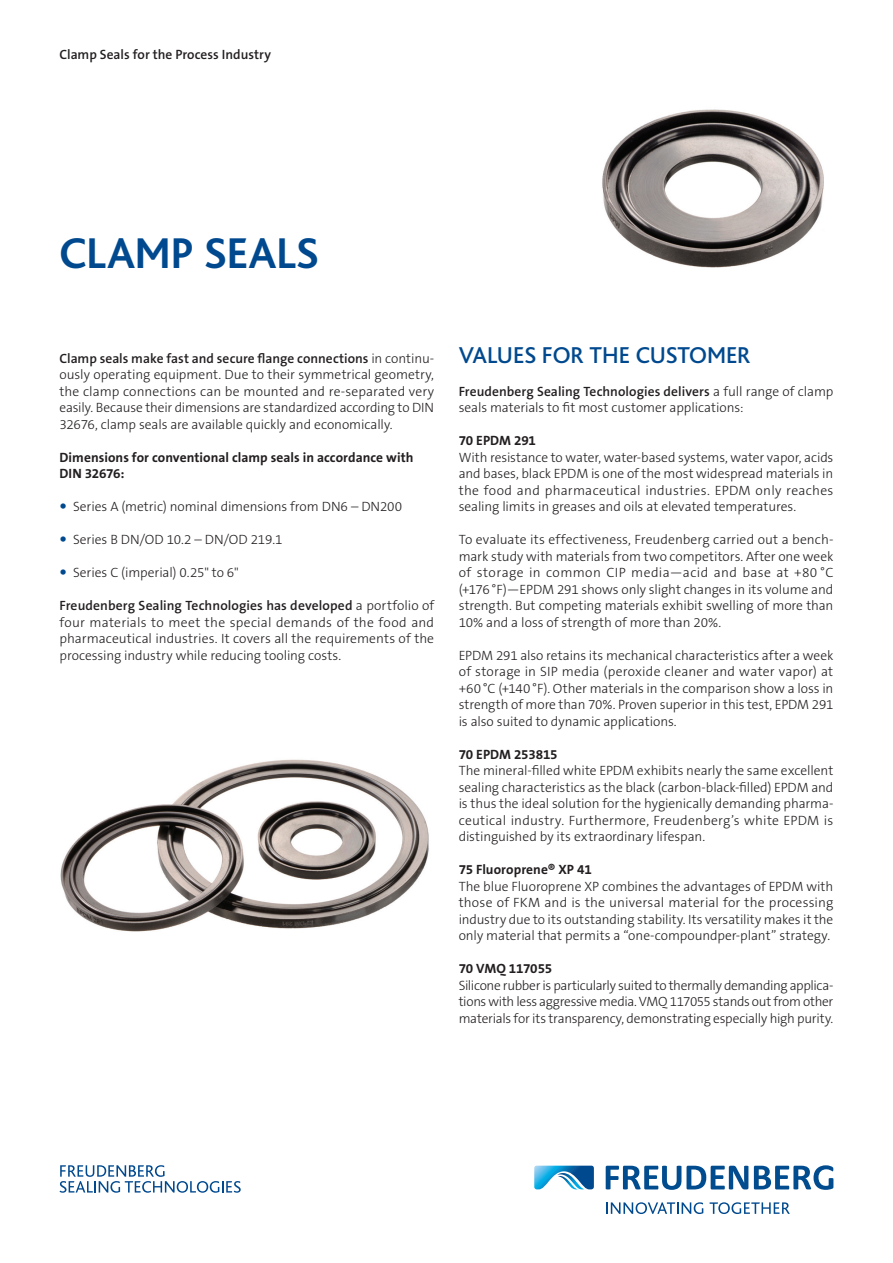
<style>
.page{position:relative;width:893px;height:1263px;background:#fff}
.page>*{position:absolute;margin:0;border:0;box-sizing:border-box;transform-origin:0 0}
.t1{font:700 45px "Bliss";letter-spacing:.005em;color:#01498e}
.t2{font:500 24px "Bliss";letter-spacing:-.005em;color:#01498e}
.t3{font:300 13.5px/16.5px "The Sans B3";letter-spacing:-.005em;color:#231f20;text-align:justify}
.t4{font:600 13.5px "The Sans B6";color:#231f20}
.t5{font:700 13.5px/16.5px "The Sans B7";color:#231f20}
.s1{font-family:"The Sans B3";font-weight:300}
</style>
<div class="page">
<svg style="left:606px;top:1165px;width:227px;height:25px"></svg>
<svg style="left:534px;top:1166px;width:60px;height:23px"></svg>
<svg style="left:606px;top:1202px;width:97px;height:12px"></svg>
<svg style="left:710px;top:1202px;width:80px;height:12px"></svg>
<svg style="left:60px;top:1165px;width:181px;height:28px"></svg>
<img style="left:602px;top:109px;width:222px;height:159px">
<img style="left:60px;top:759px;width:369px;height:173px">
<p class="t4" style="left:60px;top:47px;width:213px">Clamp Seals for the Process Industry</p>
<h1 class="t1" style="left:60px;top:230px;width:258px">CLAMP SEALS</h1>
<p class="t4" style="left:60px;top:351px;width:376px">Clamp seals make fast and secure flange connections <span class="s1">in continu-</span></p>
<p class="t3" style="left:60px;top:367px;width:376px">ously operating equipment. Due to their symmetrical geometry, the clamp connections can be mounted and re-separated very easily. Because their dimensions are standardized according to DIN 32676, clamp seals are available quickly and economically.</p>
<p class="t5" style="left:60px;top:449px;width:355px">Dimensions for conventional clamp seals in accordance with<br>DIN 32676:</p>
<p class="t3" style="left:73px;top:499px;width:331px">Series A (metric) nominal dimensions from DN6 – DN200</p>
<p class="t3" style="left:73px;top:532px;width:211px">Series B DN/OD 10.2 – DN/OD 219.1</p>
<p class="t3" style="left:73px;top:565px;width:167px">Series C (imperial) 0.25" to 6"</p>
<p class="t4" style="left:60px;top:598px;width:376px">Freudenberg Sealing Technologies has developed <span class="s1">a portfolio of</span></p>
<p class="t3" style="left:60px;top:614px;width:376px">four materials to meet the special demands of the food and pharmaceutical industries. It covers all the requirements of the processing industry while reducing tooling costs.</p>
<h2 class="t2" style="left:459px;top:342px;width:293px">VALUES FOR THE CUSTOMER</h2>
<p class="t4" style="left:459px;top:384px;width:376px">Freudenberg Sealing Technologies delivers <span class="s1">a full range of clamp</span></p>
<p class="t3" style="left:459px;top:400px;width:286px">seals materials to fit most customer applications:</p>
<p class="t5" style="left:459px;top:433px;width:79px">70 EPDM 291</p>
<p class="t3" style="left:459px;top:449px;width:376px">With resistance to water, water-based systems, water vapor, acids and bases, black EPDM is one of the most widespread materials in the food and pharmaceutical industries. EPDM only reaches sealing limits in greases and oils at elevated temperatures.</p>
<p class="t3" style="left:459px;top:532px;width:376px">To evaluate its effectiveness, Freudenberg carried out a bench&shy;mark study with materials from two competitors. After one week of storage in common CIP media—acid and base at +80 °C (+176°F)—EPDM 291 shows only slight changes in its volume and strength. But competing materials exhibit swelling of more than 10% and a loss of strength of more than 20%.</p>
<p class="t3" style="left:459px;top:647px;width:376px">EPDM 291 also retains its mechanical characteristics after a week of storage in SIP media (peroxide cleaner and water vapor) at +60°C (+140°F). Other materials in the comparison show a loss in strength of more than 70%. Proven superior in this test, EPDM 291 is also suited to dynamic applications.</p>
<p class="t5" style="left:459px;top:746px;width:100px">70 EPDM 253815</p>
<p class="t3" style="left:459px;top:763px;width:376px">The mineral-filled white EPDM exhibits nearly the same excellent sealing characteristics as the black (carbon-black-filled) EPDM and is thus the ideal solution for the hygienically demanding pharma&shy;ceutical industry. Furthermore, Freudenberg’s white EPDM is distinguished by its extraordinary lifespan.</p>
<p class="t5" style="left:459px;top:862px;width:135px">75 Fluoroprene® XP 41</p>
<p class="t3" style="left:459px;top:878px;width:376px">The blue Fluoroprene XP combines the advantages of EPDM with those of FKM and is the universal material for the processing industry due to its outstanding stability. Its versatility makes it the only material that permits a “one-compoundper-plant” strategy.</p>
<p class="t5" style="left:459px;top:961px;width:95px">70 VMQ 117055</p>
<p class="t3" style="left:459px;top:977px;width:376px">Silicone rubber is particularly suited to thermally demanding applica&shy;tions with less aggressive media. VMQ 117055 stands out from other materials for its transparency, demonstrating especially high purity.</p>
</div>
